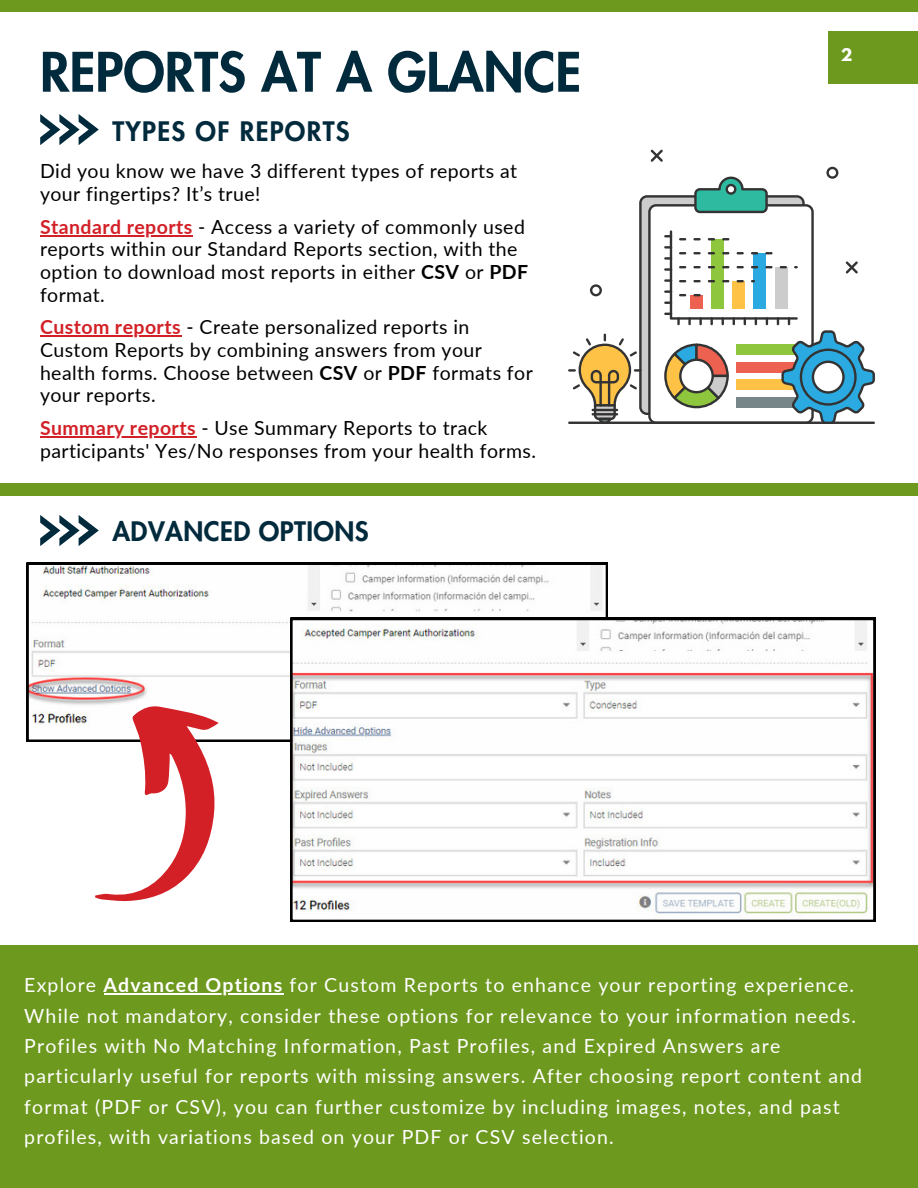
<style>
.page{position:relative;width:918px;height:1188px;background:#fff}
.page>*{position:absolute;margin:0;border:0;box-sizing:border-box;transform-origin:0 0}
.t1{font:800 52.95px "Futura LT Pro";color:#022a3d}
.t2{font:800 26.25px "Futura LT Pro";letter-spacing:.015em;color:#022a3d}
.t3{font:800 26.25px "Futura LT Pro";letter-spacing:.05em;color:#022a3d}
.t4{font:19.5px/22.6px "Lato";letter-spacing:.02em;color:#000}
.t5{font:19.5px/30.3px "Lato";letter-spacing:.06em;color:#fff}
.t6{font:700 15.45px "League Spartan";color:#fff}
.s1{font-weight:700;color:#d32027}
.s2{font-weight:700}
</style>
<div class="page">
<div style="left:0;top:945px;width:918px;height:243px;background:#6e991f"></div>
<div style="left:0;top:0;width:918px;height:12px;background:#6e991f"></div>
<div style="left:828px;top:32px;width:90px;height:52px;background:#6e991f"></div>
<div style="left:0;top:483px;width:918px;height:13px;background:#6e991f"></div>
<svg style="left:568px;top:150px;width:307px;height:274px"></svg>
<svg style="left:27px;top:563px;width:581px;height:179px"></svg>
<svg style="left:290px;top:618px;width:585px;height:304px"></svg>
<svg style="left:40px;top:114px;width:59px;height:31px"></svg>
<svg style="left:40px;top:515px;width:59px;height:31px"></svg>
<svg style="left:26px;top:676px;width:255px;height:226px"></svg>
<hr style="left:40px;top:235px;width:153px;height:1px;background:#d32027">
<hr style="left:40px;top:335px;width:141px;height:2px;background:#d32027">
<hr style="left:40px;top:436px;width:156px;height:2px;background:#d32027">
<hr style="left:104px;top:993px;width:180px;height:1px;background:#fff">
<p class="t1" style="left:40px;top:48px;width:543px">REPORTS AT A GLANCE</p>
<p class="t3" style="left:112px;top:119px;width:239px">TYPES OF REPORTS</p>
<p class="t4" style="left:40px;top:159px;width:479px">Did you know we have 3 different types of reports at your fingertips? It’s true!</p>
<p class="t4" style="left:40px;top:215px;width:490px"><span class="s1">Standard reports</span> - Access a variety of commonly used reports within our Standard Reports section, with the option to download most reports in either <span class="s2">CSV</span> or <span class="s2">PDF </span>format.</p>
<p class="t4" style="left:40px;top:316px;width:494px"><span class="s1">Custom reports</span> - Create personalized reports in Custom Reports by combining answers from your health forms. Choose between <span class="s2">CSV</span> or <span class="s2">PDF</span> formats for your reports.</p>
<p class="t4" style="left:40px;top:416px;width:497px"><span class="s1">Summary reports</span> - Use Summary Reports to track participants' Yes/No responses from your health forms.</p>
<h2 class="t2" style="left:112px;top:519px;width:258px">ADVANCED OPTIONS</h2>
<p class="t6" style="left:841px;top:47px;width:13px">2</p>
<h2 class="t5" style="left:24px;top:969px;width:831px">Explore <span class="s2">Advanced Options</span> for Custom Reports to enhance your reporting experience.</h2>
<p class="t5" style="left:24px;top:1000px;width:839px">While not mandatory, consider these options for relevance to your information needs.<br>Profiles with No Matching Information, Past Profiles, and Expired Answers are particularly useful for reports with missing answers. After choosing report content and format (PDF or CSV), you can further customize by including images, notes, and past profiles, with variations based on your PDF or CSV selection.</p>
</div>
